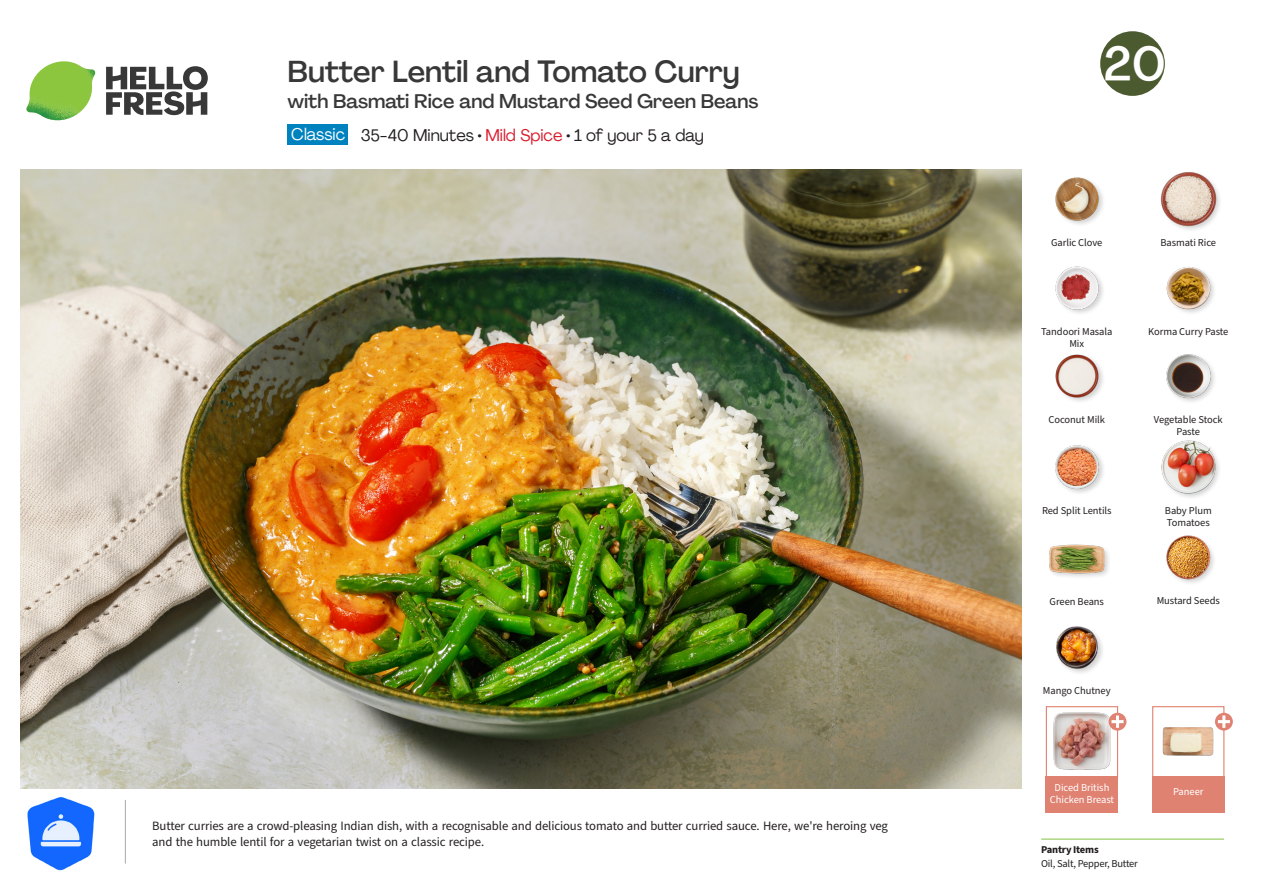
<style>
.page{position:relative;width:1263px;height:893px;background:#fff}
.page>*{position:absolute;margin:0;border:0;box-sizing:border-box;transform-origin:0 0}
._24_Recipe_Nr_Bag{font:500 48px "Agrandir";color:#fff}
._15_Titel_UK{font:500 30px "Agrandir";color:#383839}
._15_Titel_UK-2{font:500 19.5px "Agrandir";color:#383839}
._02_Box_Type{font:16.5px "Agrandir";color:#231f20}
._02_Box_Type-2{font:16.5px "Agrandir";color:#fff}
._24_Recipe_Nr_Bag-2{font:12.75px/16.4px "Source Sans Pro";letter-spacing:-.01em;color:#231f20}
._18_FRONT_ingredients_UK{font:10.5px/12px "Source Sans Pro";letter-spacing:-.005em;color:#231f20;text-align:center}
._18_FRONT_ingredients{font:10.5px/12px "Source Sans Pro";letter-spacing:-.005em;color:#fff;text-align:center}
._14_Allergene_Text_7pt{font:10.5px "Source Sans Pro";letter-spacing:-.02em;color:#231f20}
._14_Allergene_Text_7pt-2{font:700 10.5px "Source Sans Pro";letter-spacing:-.02em;color:#231f20}
.s1{color:#da1b2b}
</style>
<div class="page">
<svg style="left:106px;top:66px;width:102px;height:49px"></svg>
<img style="left:26px;top:61px;width:69px;height:59px">
<img style="left:21px;top:170px;width:1000px;height:618px">
<hr style="left:1041px;top:839px;width:183px;height:1px;background:#81c340">
<div style="left:288px;top:124px;width:60px;height:21px;background:#0082bf"></div>
<hr style="left:125px;top:800px;width:1px;height:63px;background:#a7a8a9">
<img style="left:27px;top:797px;width:68px;height:74px">
<div style="left:1047px;top:544px;width:64px;height:36px;background:#231f20;opacity:.2"></div>
<img style="left:1049px;top:544px;width:55px;height:36px">
<img style="left:1056px;top:626px;width:47px;height:47px">
<img style="left:1166px;top:535px;width:48px;height:48px">
<img style="left:1055px;top:354px;width:48px;height:47px">
<img style="left:1055px;top:445px;width:48px;height:48px">
<div style="left:1161px;top:440px;width:61px;height:61px;background:#231f20;opacity:.2"></div>
<img style="left:1161px;top:440px;width:56px;height:56px">
<img style="left:1166px;top:354px;width:49px;height:48px">
<img style="left:1055px;top:177px;width:48px;height:48px">
<img style="left:1055px;top:266px;width:48px;height:47px">
<img style="left:1166px;top:267px;width:48px;height:46px">
<div style="left:1160px;top:171px;width:63px;height:62px;background:#231f20;opacity:.2"></div>
<img style="left:1160px;top:171px;width:57px;height:57px">
<svg style="left:1100px;top:31px;width:65px;height:65px"></svg>
<div style="left:1046px;top:776px;width:72px;height:37px;background:#df8272"></div>
<div style="left:1046px;top:706px;width:72px;height:72px;border:1px solid #df8272"></div>
<img style="left:1053px;top:712px;width:58px;height:58px">
<div style="left:1152px;top:706px;width:72px;height:72px;border:1px solid #df8272"></div>
<div style="left:1152px;top:776px;width:72px;height:37px;background:#df8272"></div>
<img style="left:1162px;top:727px;width:51px;height:29px">
<svg style="left:1215px;top:713px;width:18px;height:18px"></svg>
<svg style="left:1218px;top:715px;width:12px;height:13px"></svg>
<svg style="left:1108px;top:713px;width:18px;height:18px"></svg>
<svg style="left:1111px;top:715px;width:12px;height:13px"></svg>
<p class="_15_Titel_UK" style="left:287px;top:53px;width:454px">Butter Lentil and Tomato Curry</p>
<p class="_15_Titel_UK-2" style="left:287px;top:89px;width:473px">with Basmati Rice and Mustard Seed Green Beans</p>
<p class="_02_Box_Type-2" style="left:291px;top:124px;width:55px">Classic</p>
<p class="_02_Box_Type" style="left:361px;top:125px;width:344px">35-40 Minutes • <span class="s1">Mild Spice</span> • 1 of your 5 a day</p>
<p class="_24_Recipe_Nr_Bag-2" style="left:152px;top:818px;width:737px">Butter curries are a crowd-pleasing Indian dish, with a recognisable and delicious tomato and butter curried sauce. Here, we're heroing veg and the humble lentil for a vegetarian twist on a classic recipe.</p>
<p class="_24_Recipe_Nr_Bag" style="left:1103px;top:35px;width:64px">20</p>
<p class="_18_FRONT_ingredients_UK" style="left:1051px;top:237px;width:53px">Garlic Clove</p>
<p class="_18_FRONT_ingredients_UK" style="left:1160px;top:237px;width:57px">Basmati Rice</p>
<p class="_18_FRONT_ingredients_UK" style="left:1041px;top:325px;width:73px">Tandoori Masala</p>
<p class="_18_FRONT_ingredients_UK" style="left:1148px;top:325px;width:82px">Korma Curry Paste</p>
<p class="_18_FRONT_ingredients_UK" style="left:1069px;top:337px;width:16px">Mix</p>
<p class="_18_FRONT_ingredients_UK" style="left:1048px;top:414px;width:58px">Coconut Milk</p>
<p class="_18_FRONT_ingredients_UK" style="left:1042px;top:505px;width:71px">Red Split Lentils</p>
<p class="_18_FRONT_ingredients_UK" style="left:1154px;top:414px;width:70px">Vegetable Stock<br>Paste</p>
<p class="_18_FRONT_ingredients_UK" style="left:1165px;top:505px;width:48px;text-align:left">Baby Plum<br>Tomatoes</p>
<p class="_18_FRONT_ingredients_UK" style="left:1049px;top:596px;width:56px">Green Beans</p>
<p class="_18_FRONT_ingredients_UK" style="left:1157px;top:595px;width:65px">Mustard Seeds</p>
<p class="_18_FRONT_ingredients_UK" style="left:1043px;top:685px;width:69px">Mango Chutney</p>
<p class="_18_FRONT_ingredients" style="left:1050px;top:781px;width:66px">Diced British<br>Chicken Breast</p>
<p class="_18_FRONT_ingredients" style="left:1173px;top:786px;width:32px">Paneer</p>
<p class="_14_Allergene_Text_7pt-2" style="left:1041px;top:842px;width:59px">Pantry Items</p>
<p class="_14_Allergene_Text_7pt" style="left:1041px;top:857px;width:98px">Oil, Salt, Pepper, Butter</p>
</div>
